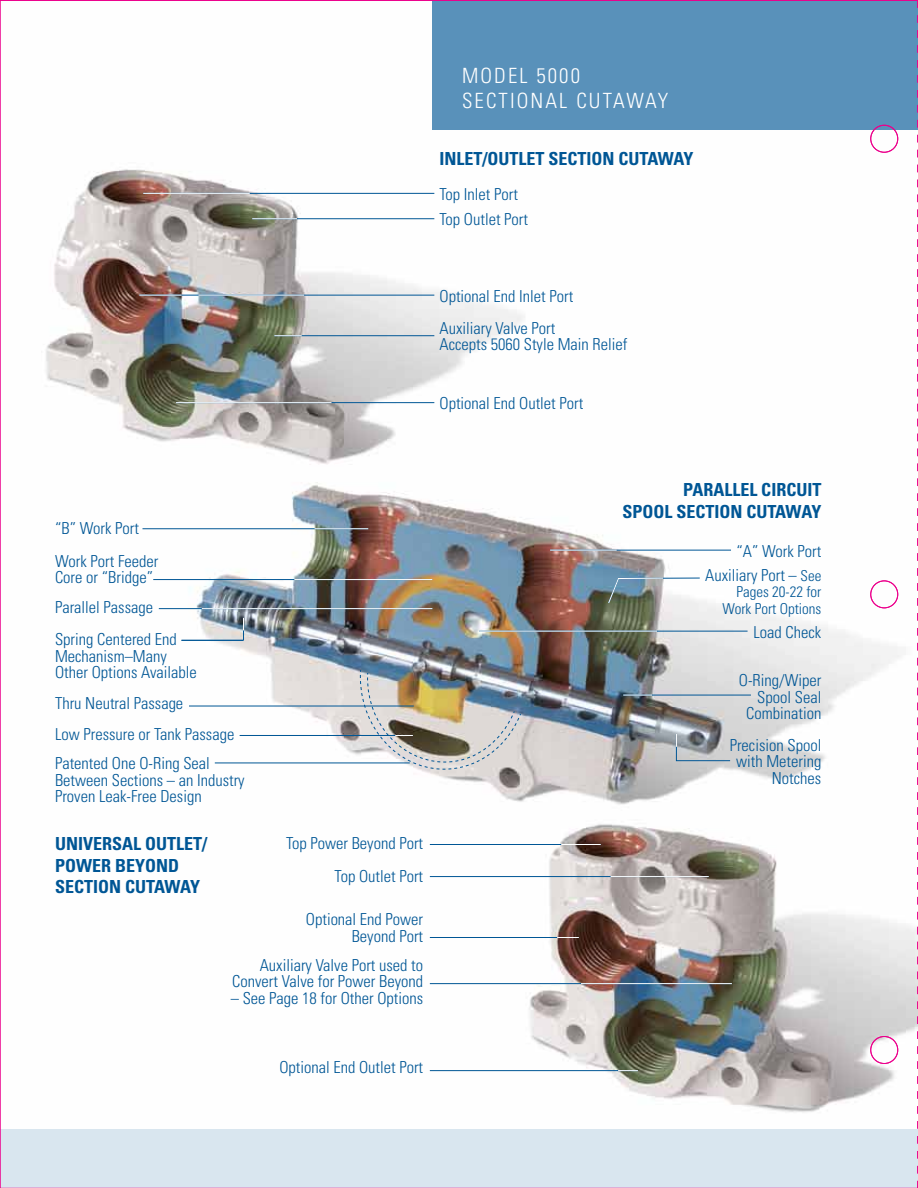
<style>
.page{position:relative;width:918px;height:1188px;background:#fff}
.page>*{position:absolute;margin:0;border:0;box-sizing:border-box;transform-origin:0 0}
.t1{font:300 condensed 21px/25.2px "Univers";letter-spacing:.1em;color:#fff}
.t2{font:700 condensed 18px/21.6px "Univers";color:#005695}
.t3{font:300 condensed 16.5px/16.5px "Univers";color:#005695}
.t4{font:300 condensed 15px/16.5px "Univers";color:#005695;text-align:right}
.s1{font-size:15px}
</style>
<div class="page">
<img style="left:2px;top:136px;width:914px;height:994px">
<hr style="left:143px;top:193px;width:291px;height:1px;background:#005695">
<hr style="left:252px;top:218px;width:182px;height:1px;background:#005695">
<hr style="left:139px;top:295px;width:295px;height:1px;background:#005695">
<hr style="left:176px;top:402px;width:258px;height:1px;background:#005695">
<hr style="left:274px;top:335px;width:160px;height:1px;background:#005695">
<hr style="left:142px;top:528px;width:226px;height:1px;background:#005695">
<hr style="left:153px;top:579px;width:279px;height:1px;background:#005695">
<hr style="left:215px;top:763px;width:195px;height:1px;background:#005695">
<hr style="left:189px;top:706px;width:225px;height:1px;background:#005695">
<hr style="left:550px;top:550px;width:181px;height:1px;background:#005695">
<hr style="left:430px;top:983px;width:302px;height:1px;background:#005695">
<hr style="left:430px;top:937px;width:149px;height:1px;background:#005695">
<hr style="left:430px;top:844px;width:171px;height:1px;background:#005695">
<hr style="left:430px;top:876px;width:279px;height:1px;background:#005695">
<hr style="left:430px;top:1070px;width:208px;height:1px;background:#005695">
<hr style="left:240px;top:735px;width:173px;height:1px;background:#005695">
<hr style="left:623px;top:695px;width:128px;height:1px;background:#005695">
<div style="left:432px;top:0;width:486px;height:130px;background:#5991ba"></div>
<div style="left:0;top:1130px;width:918px;height:58px;background:#d9e6ef"></div>
<hr style="left:479px;top:631px;width:269px;height:1px;background:#005695">
<hr style="left:159px;top:608px;width:273px;height:1px;background:#005695">
<hr style="left:182px;top:640px;width:61px;height:1px;background:#005695">
<hr style="left:143px;top:193px;width:107px;height:1px;background:#fff">
<hr style="left:252px;top:218px;width:45px;height:1px;background:#fff">
<hr style="left:198px;top:295px;width:106px;height:1px;background:#fff">
<hr style="left:139px;top:295px;width:43px;height:1px;background:#fff">
<svg style="left:274px;top:335px;width:28px;height:1px"></svg>
<hr style="left:176px;top:402px;width:156px;height:1px;background:#fff">
<hr style="left:315px;top:528px;width:53px;height:1px;background:#fff">
<hr style="left:294px;top:579px;width:138px;height:1px;background:#fff">
<hr style="left:202px;top:608px;width:230px;height:1px;background:#fff">
<svg style="left:243px;top:618px;width:1px;height:22px"></svg>
<hr style="left:550px;top:550px;width:67px;height:1px;background:#fff">
<svg style="left:608px;top:577px;width:93px;height:27px"></svg>
<hr style="left:479px;top:631px;width:178px;height:1px;background:#fff">
<svg style="left:623px;top:695px;width:29px;height:1px"></svg>
<svg style="left:676px;top:733px;width:55px;height:28px;background:#a0a6ac"></svg>
<hr style="left:561px;top:844px;width:40px;height:1px;background:#fff">
<hr style="left:611px;top:876px;width:98px;height:1px;background:#fff">
<svg style="left:557px;top:937px;width:22px;height:1px"></svg>
<hr style="left:581px;top:983px;width:151px;height:1px;background:#fff">
<svg style="left:618px;top:1070px;width:20px;height:1px"></svg>
<img style="left:360px;top:669px;width:162px;height:101px">
<svg style="left:870px;top:125px;width:28px;height:939px"></svg>
<svg style="left:917px;top:0;width:1px;height:1188px"></svg>
<p class="t1" style="left:462px;top:62px;width:156px">Mod el 5000<br>Sectional Cutawa</p>
<p class="t1" style="left:658px;top:88px;width:12px">y</p>
<p class="t2" style="left:440px;top:147px;width:255px">INLET/OUTLET SECTION CUTAWAY</p>
<p class="t3" style="left:440px;top:181px;width:90px;line-height:25.3px">Top Inlet Port<br>Top Outlet Port</p>
<p class="t3" style="left:440px;top:279px;width:135px;line-height:32.4px">Optional End Inlet Port<br>Auxiliary Valve Port</p>
<p class="t3" style="left:440px;top:336px;width:189px">Accepts 5060 Style Main Relief</p>
<p class="t3" style="left:440px;top:395px;width:145px">Optional End Outlet Port</p>
<p class="t3" style="left:55px;top:511px;width:105px;line-height:32.8px">“B” Work Port<br>Work Port Feeder</p>
<p class="t3" style="left:55px;top:569px;width:100px">Core or “Bridge”</p>
<p class="t3" style="left:55px;top:599px;width:100px">Parallel Passage</p>
<p class="t3" style="left:55px;top:631px;width:143px">Spring Centered End<br>Mechanism–Many<br>Other Options Available</p>
<p class="t3" style="left:55px;top:687px;width:181px;line-height:30.9px">Thru Neutral Passage<br>Low Pressure or Tank Passage</p>
<p class="t3" style="left:55px;top:755px;width:191px">Patented One O-Ring Seal<br>Between Sections – an Industry<br>Proven Leak-Free Design</p>
<p class="t2" style="left:55px;top:833px;width:111px">UN IVERSAL OUTLET</p>
<p class="t2" style="left:202px;top:833px;width:7px">/</p>
<p class="t3" style="left:286px;top:834px;width:139px">Top Power Beyond Port</p>
<p class="t2" style="left:55px;top:854px;width:146px">POWER BEYOND<br>SECTION CUTAWAY</p>
<p class="t3" style="left:335px;top:867px;width:90px">Top Outlet Port</p>
<p class="t3" style="left:306px;top:911px;width:119px;text-align:right">Optional End Power<br>Beyond Port</p>
<p class="t3" style="left:232px;top:956px;width:192px;text-align:right">Auxiliary Valve Port used to<br>Convert Valve for Power Beyond</p>
<p class="t3" style="left:231px;top:989px;width:194px">– See Page 18 for Other Options</p>
<p class="t3" style="left:279px;top:1059px;width:145px">Optional End Outlet Port</p>
<p class="t2" style="left:622px;top:479px;width:200px;text-align:right">CIRCUIT<br>SPOOL SECTION CUTAWAY</p>
<p class="t2" style="left:683px;top:479px;width:51px">PARALLEL</p>
<p class="t3" style="left:736px;top:542px;width:86px">“A” Work Port</p>
<p class="t3" style="left:705px;top:566px;width:118px">Auxiliary Port – <span class="s1">See</span></p>
<p class="t4" style="left:722px;top:583px;width:100px">Pages 20-22 for<br>Work Port Options</p>
<p class="t3" style="left:754px;top:623px;width:69px">Load Check</p>
<p class="t3" style="left:739px;top:672px;width:84px;text-align:right">O-Ring/Wiper<br>Spool Seal<br>Combination</p>
<p class="t3" style="left:730px;top:737px;width:93px;text-align:right">Precision Spool with Metering<br>Notches</p>
</div>
